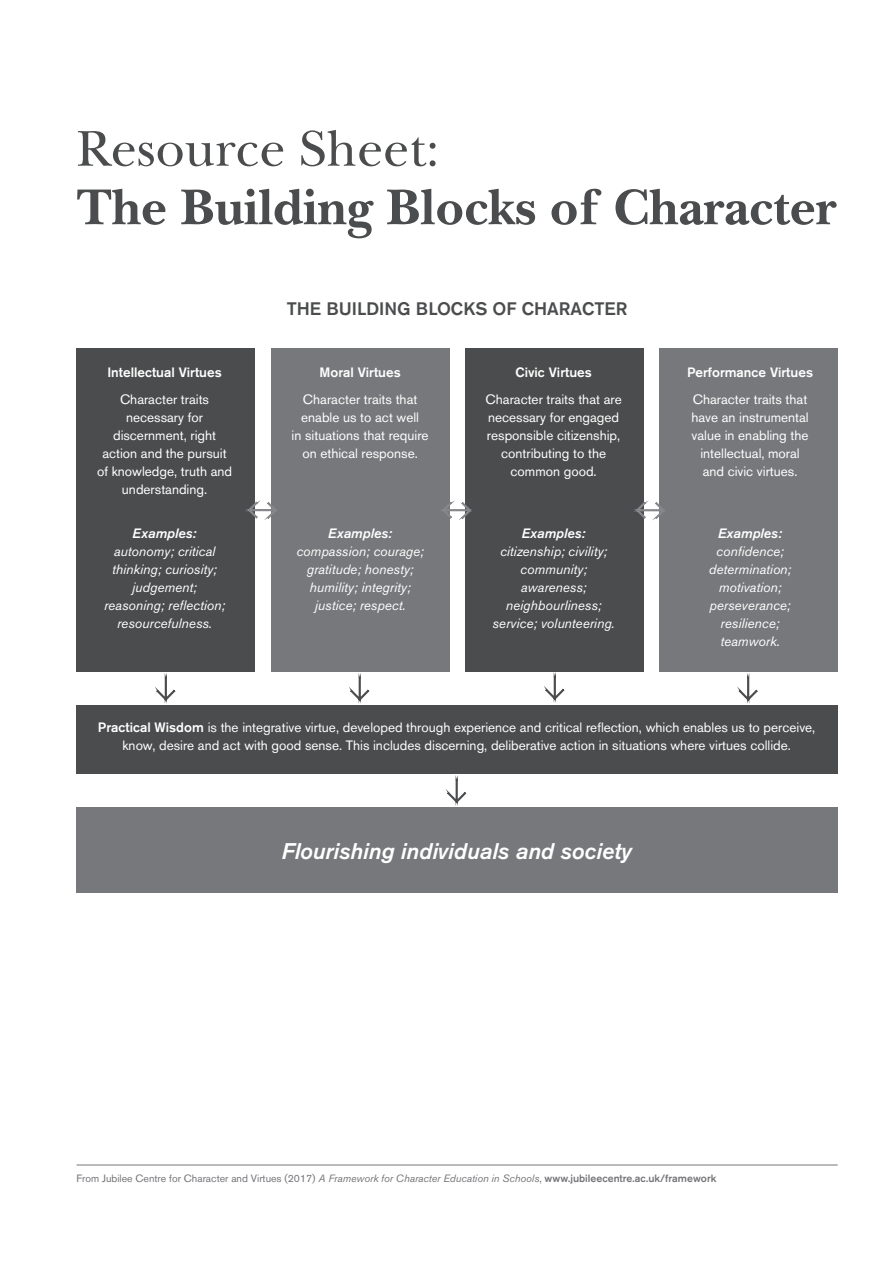
<style>
.page{position:relative;width:893px;height:1263px;background:#fff}
.page>*{position:absolute;margin:0;border:0;box-sizing:border-box;transform-origin:0 0}
.t1{font:700 52.5px "New Baskerville LT";color:#4b4c4d}
.t2{font:52.5px "New Baskerville LT";color:#4b4c4d}
.t3{font:italic 22.5px "Akzidenz Grotesk BQ Med";color:#fff}
.t4{font:500 18px "Akzidenz Grotesk BQ";color:#4b4c4d}
.t5{font:13.5px/18px "Akzidenz Grotesk BQ";color:#fff;text-align:center}
.t6{font:italic 13.5px/18px "Akzidenz Grotesk BQ";color:#fff;text-align:center}
.t7{font:500 13.5px "Akzidenz Grotesk BQ";color:#fff}
.t8{font:italic 13.5px "Akzidenz Grotesk BQ Med";color:#fff}
.t9{font:10.5px "Akzidenz Grotesk BQ";color:#757478}
.s1{font-weight:500}
.s2{font-style:italic}
</style>
<div class="page">
<hr style="left:77px;top:1165px;width:761px;height:1px;background:#757478">
<div style="left:271px;top:349px;width:178px;height:323px;background:#76787b"></div>
<div style="left:77px;top:349px;width:178px;height:323px;background:#4b4c4d"></div>
<div style="left:659px;top:349px;width:179px;height:323px;background:#76787b"></div>
<div style="left:465px;top:349px;width:178px;height:323px;background:#4b4c4d"></div>
<div style="left:77px;top:706px;width:761px;height:68px;background:#4b4c4d"></div>
<div style="left:76px;top:808px;width:761px;height:85px;background:#76787b"></div>
<svg style="left:349px;top:676px;width:21px;height:26px"></svg>
<svg style="left:544px;top:675px;width:21px;height:26px"></svg>
<svg style="left:155px;top:676px;width:21px;height:26px"></svg>
<svg style="left:737px;top:676px;width:21px;height:26px"></svg>
<svg style="left:442px;top:500px;width:30px;height:20px"></svg>
<svg style="left:247px;top:500px;width:30px;height:20px"></svg>
<svg style="left:635px;top:501px;width:30px;height:19px"></svg>
<svg style="left:446px;top:778px;width:21px;height:26px"></svg>
<h1 class="t2" style="left:77px;top:118px;width:364px">Resource Sheet:</h1>
<h1 class="t1" style="left:77px;top:177px;width:761px">The Building Blocks of Character</h1>
<p class="t7" style="left:107px;top:364px;width:116px">Intellectual Virtues</p>
<p class="t5" style="left:97px;top:390px;width:137px">Character traits necessary for discernment, right action and the pursuit of knowledge, truth and understanding.</p>
<p class="t8" style="left:133px;top:526px;width:65px">Examples:</p>
<p class="t6" style="left:104px;top:542px;width:123px">autonomy; critical thinking; curiosity; judgement; reasoning; reflection; resourcefulness.</p>
<h3 class="t4" style="left:287px;top:297px;width:342px">THE BUILDING BLOCKS OF CHARACTER</h3>
<p class="t7" style="left:320px;top:364px;width:83px">Moral Virtues</p>
<p class="t5" style="left:292px;top:390px;width:138px">Character traits that enable us to act well<br>in situations that require on ethical response.</p>
<p class="t8" style="left:328px;top:526px;width:65px">Examples:</p>
<p class="t6" style="left:296px;top:542px;width:129px">compassion; courage; gratitude; honesty; humility; integrity; justice; respect.</p>
<p class="t7" style="left:515px;top:364px;width:78px">Civic Virtues</p>
<p class="t5" style="left:486px;top:390px;width:138px">Character traits that are necessary for engaged responsible citizenship, contributing to the common good.</p>
<p class="t8" style="left:522px;top:526px;width:65px">Examples:</p>
<p class="t6" style="left:492px;top:542px;width:124px">citizenship; civility; community; awareness; neighbourliness; service; volunteering.</p>
<p class="t7" style="left:687px;top:364px;width:127px">Performance Virtues</p>
<p class="t5" style="left:691px;top:390px;width:119px">Character traits that have an instrumental value in enabling the intellectual, moral and civic virtues.</p>
<p class="t8" style="left:718px;top:526px;width:65px">Examples:</p>
<p class="t6" style="left:709px;top:542px;width:84px">confidence; determination; motivation; perseverance; resilience; teamwork.</p>
<p class="t5" style="left:98px;top:718px;width:719px"><span class="s1">Practical Wisdom</span> is the integrative virtue, developed through experience and critical reflection, which enables us to perceive, know, desire and act with good sense. This includes discerning, deliberative action in situations where virtues collide.</p>
<h2 class="t3" style="left:282px;top:838px;width:351px">Flourishing individuals and society</h2>
<p class="t9" style="left:77px;top:1172px;width:641px">From Jubilee Centre for Character and Virtues (2017) <span class="s2">A Framework for Character Education in Schools</span>, <span class="s1">www.jubileecentre.ac.uk/framework</span></p>
</div>
